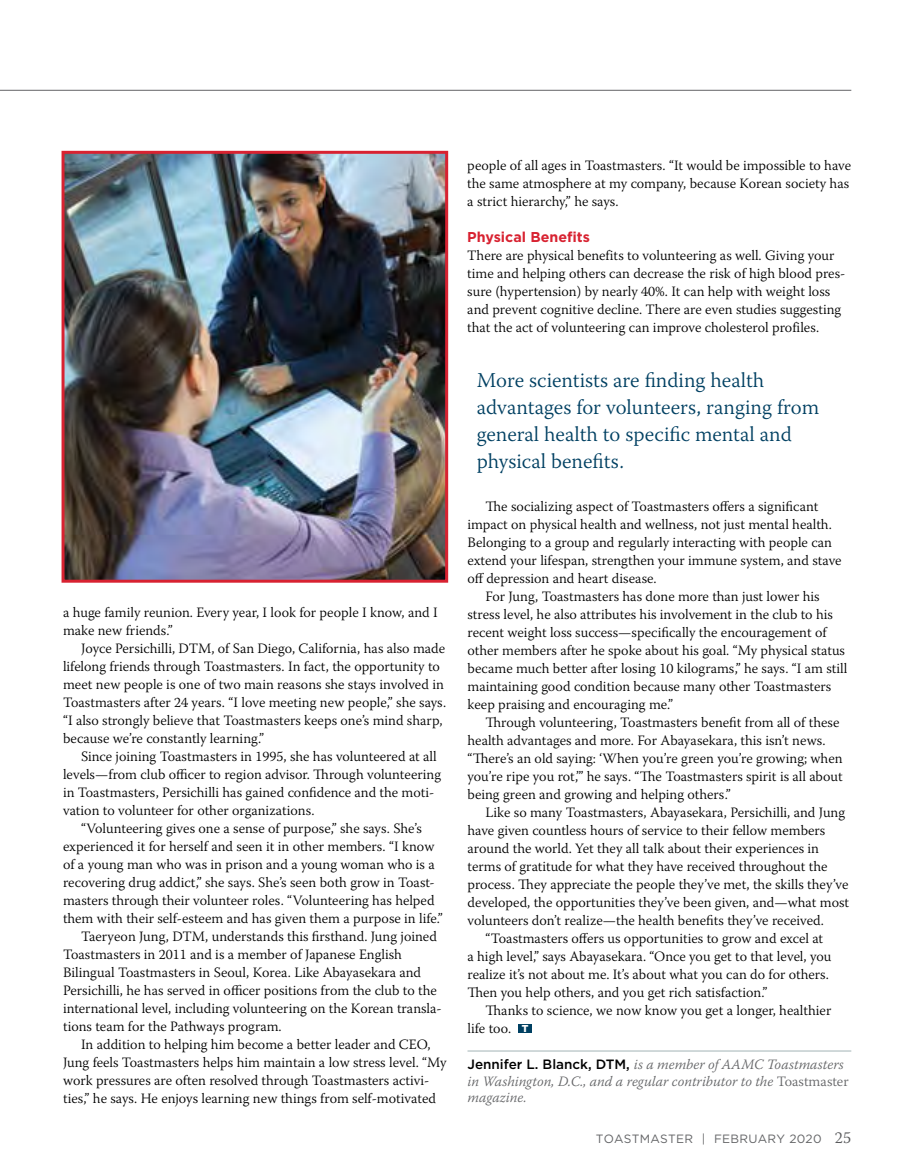
<style>
.page{position:relative;width:905px;height:1175px;background:#fff}
.page>*{position:absolute;margin:0;border:0;box-sizing:border-box;transform-origin:0 0}
.t1{font:300 21px/27px "Warnock Pro";color:#004062}
.t2{font:300 14.25px/18px "Warnock Pro";color:#000}
.t3{font:italic 300 14.25px/16.5px "Warnock Pro";color:#636466}
.t4{font:700 14.25px "Gotham";color:#d82231}
.t5{font:12px "Gotham";letter-spacing:.02em;color:#636466}
.s1{font-family:"Gotham";font-weight:900;font-size:10.05px;color:#fff}
.s2{font-family:"Gotham";font-weight:500;font-style:normal;font-size:13.5px;color:#000}
.s3{font-style:normal}
.s4{font-family:"Warnock Pro";font-weight:300;font-size:16.5px;color:#58595b}
</style>
<div class="page">
<hr style="left:0;top:90px;width:851px;height:1px;background:#636466">
<hr style="left:467px;top:1050px;width:384px;height:1px;background:#a2b4b6">
<div style="left:518px;top:1024px;width:14px;height:9px;background:#004062"></div>
<img style="left:66px;top:155px;width:378px;height:423px">
<div style="left:62px;top:151px;width:386px;height:431px;border:3px solid #d82231"></div>
<p class="t2" style="left:63px;top:603px;width:376px">a huge family reunion. Every year, I look for people I know, and I make new friends.”</p>
<p class="t2" style="left:63px;top:639px;width:384px;text-indent:18px">Joyce Persichilli, DTM, of San Diego, California, has also made lifelong friends through Toastmasters. In fact, the opportunity to meet new people is one of two main reasons she stays involved in Toastmasters after 24 years. “I love meeting new people,” she says. “I also strongly believe that Toastmasters keeps one’s mind sharp, because we’re constantly learning.”</p>
<p class="t2" style="left:63px;top:747px;width:379px;text-indent:18px">Since joining Toastmasters in 1995, she has volunteered at all levels—from club officer to region advisor. Through volunteering in Toastmasters, Persichilli has gained confidence and the moti&shy;vation to volunteer for other organizations.</p>
<p class="t2" style="left:81px;top:819px;width:342px">“Volunteering gives one a sense of purpose,” she says. She’s</p>
<p class="t2" style="left:63px;top:837px;width:373px">experienced it for herself and seen it in other members. “I know</p>
<p class="t2" style="left:63px;top:855px;width:373px">of a young man who was in prison and a young woman who is a</p>
<p class="t2" style="left:63px;top:873px;width:373px">recovering drug addict,” she says. She’s seen both grow in Toast-</p>
<p class="t2" style="left:63px;top:891px;width:373px">masters through their volunteer roles. “Volunteering has helped</p>
<p class="t2" style="left:63px;top:909px;width:381px">them with their self-esteem and has given them a purpose in life.”</p>
<p class="t2" style="left:81px;top:927px;width:357px">Taeryeon Jung, DTM, understands this firsthand. Jung joined</p>
<p class="t2" style="left:63px;top:945px;width:340px">Toastmasters in 2011 and is a member of Japanese English</p>
<p class="t2" style="left:63px;top:963px;width:359px">Bilingual Toastmasters in Seoul, Korea. Like Abayasekara and</p>
<p class="t2" style="left:63px;top:981px;width:375px">Persichilli, he has served in officer positions from the club to the</p>
<p class="t2" style="left:63px;top:999px;width:380px">international level, including volunteering on the Korean transla-</p>
<p class="t2" style="left:63px;top:1017px;width:220px">tions team for the Pathways program.</p>
<p class="t2" style="left:81px;top:1035px;width:351px">In addition to helping him become a better leader and CEO,</p>
<p class="t2" style="left:63px;top:1053px;width:385px">Jung feels Toastmasters helps him maintain a low stress level. “My</p>
<p class="t2" style="left:63px;top:1070px;width:368px">work pressures are often resolved through Toastmasters activi-</p>
<p class="t2" style="left:63px;top:1088px;width:374px">ties,” he says. He enjoys learning new things from self-motivated</p>
<p class="t2" style="left:467px;top:156px;width:385px">people of all ages in Toastmasters. “It would be impossible to have the same atmosphere at my company, because Korean society has a strict hierarchy,” he says.</p>
<p class="t4" style="left:467px;top:227px;width:124px">Physical Benefits</p>
<p class="t2" style="left:467px;top:246px;width:379px">There are physical benefits to volunteering as well. Giving your time and helping others can decrease the risk of high blood pres&shy;sure (hypertension) by nearly 40%. It can help with weight loss and prevent cognitive decline. There are even studies suggesting that the act of volunteering can improve cholesterol profiles.</p>
<h1 class="t1" style="left:476px;top:366px;width:344px">More scientists are finding health advantages for volunteers, ranging from general health to specific mental and physical benefits.</h1>
<p class="t2" style="left:485px;top:497px;width:334px">The socializing aspect of Toastmasters offers a significant</p>
<p class="t2" style="left:467px;top:515px;width:366px">impact on physical health and wellness, not just mental health.</p>
<p class="t2" style="left:467px;top:533px;width:366px">Belonging to a group and regularly interacting with people can</p>
<p class="t2" style="left:467px;top:551px;width:375px">extend your lifespan, strengthen your immune system, and stave</p>
<p class="t2" style="left:467px;top:569px;width:191px">off depression and heart disease.</p>
<p class="t2" style="left:485px;top:587px;width:335px">For Jung, Toastmasters has done more than just lower his</p>
<p class="t2" style="left:467px;top:605px;width:367px">stress level, he also attributes his involvement in the club to his</p>
<p class="t2" style="left:467px;top:623px;width:360px">recent weight loss success—specifically the encouragement of</p>
<p class="t2" style="left:467px;top:641px;width:379px">other members after he spoke about his goal. “My physical status</p>
<p class="t2" style="left:467px;top:659px;width:381px">became much better after losing 10 kilograms,” he says. “I am still</p>
<p class="t2" style="left:467px;top:677px;width:365px">maintaining good condition because many other Toastmasters</p>
<p class="t2" style="left:467px;top:695px;width:207px">keep praising and encouraging me.”</p>
<p class="t2" style="left:485px;top:713px;width:355px">Through volunteering, Toastmasters benefit from all of these</p>
<p class="t2" style="left:467px;top:731px;width:359px">health advantages and more. For Abayasekara, this isn’t news.</p>
<p class="t2" style="left:467px;top:749px;width:376px">“There’s an old saying: ‘When you’re green you’re growing; when</p>
<p class="t2" style="left:467px;top:767px;width:377px">you’re ripe you rot,’” he says. “The Toastmasters spirit is all about</p>
<p class="t2" style="left:467px;top:785px;width:265px">being green and growing and helping others.”</p>
<p class="t2" style="left:485px;top:803px;width:361px">Like so many Toastmasters, Abayasekara, Persichilli, and Jung</p>
<p class="t2" style="left:467px;top:821px;width:359px">have given countless hours of service to their fellow members</p>
<p class="t2" style="left:467px;top:839px;width:353px">around the world. Yet they all talk about their experiences in</p>
<p class="t2" style="left:467px;top:857px;width:361px">terms of gratitude for what they have received throughout the</p>
<p class="t2" style="left:467px;top:875px;width:382px">process. They appreciate the people they’ve met, the skills they’ve</p>
<p class="t2" style="left:467px;top:893px;width:383px">developed, the opportunities they’ve been given, and—what most</p>
<p class="t2" style="left:467px;top:911px;width:358px">volunteers don’t realize—the health benefits they’ve received.</p>
<p class="t2" style="left:485px;top:929px;width:339px">“Toastmasters offers us opportunities to grow and excel at</p>
<p class="t2" style="left:467px;top:947px;width:365px">a high level,” says Abayasekara. “Once you get to that level, you</p>
<p class="t2" style="left:467px;top:965px;width:363px">realize it’s not about me. It’s about what you can do for others.</p>
<p class="t2" style="left:467px;top:983px;width:301px">Then you help others, and you get rich satisfaction.”</p>
<p class="t2" style="left:485px;top:1001px;width:347px">Thanks to science, we now know you get a longer, healthier</p>
<p class="t2" style="left:467px;top:1019px;width:63px">life too. <span class="s1">T</span></p>
<p class="t3" style="left:467px;top:1056px;width:382px"><span class="s2">Jennifer L. Blanck, DTM,</span> is a member of AAMC Toastmasters in Washington, D.C., and a regular contributor to the <span class="s3">Toastmaster </span>magazine.</p>
<p class="t5" style="left:595px;top:1131px;width:257px">TOASTMASTER | FEBRUARY 2020 <span class="s4">25</span></p>
</div>
